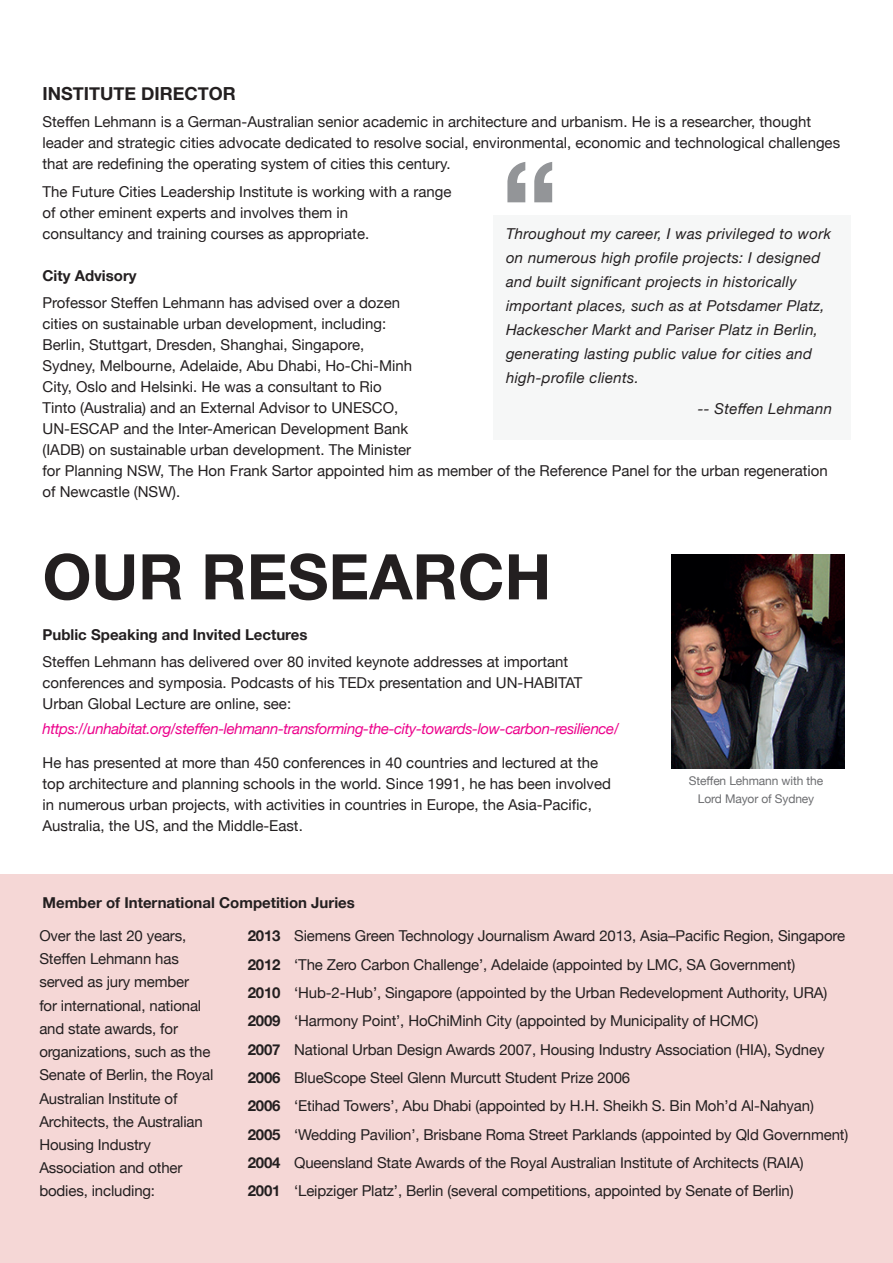
<style>
.page{position:relative;width:893px;height:1263px;background:#fff}
.page>*{position:absolute;margin:0;border:0;box-sizing:border-box;transform-origin:0 0}
.t1{font:700 63px "Helvetica Neue";color:#231f20}
.t2{font:700 18px "Helvetica Neue";color:#231f20}
.t3{font:15px/21px "Helvetica Neue";color:#231f20}
.t4{font:italic 15px/24px "Helvetica Neue";letter-spacing:.02em;color:#231f20}
.t5{font:italic 15px "Helvetica Neue";letter-spacing:-.025em;color:#ed028c}
.t6{font:700 15px "Helvetica Neue";color:#231f20}
.t7{font:12px/18px "Helvetica Neue";letter-spacing:-.01em;color:#6c6d70;text-align:center}
.s1{font-weight:700}
</style>
<div class="page">
<div style="left:0;top:874px;width:893px;height:389px;background:#f5d7d6"></div>
<div style="left:493px;top:215px;width:357px;height:224px;background:#f6f7f7"></div>
<svg style="left:507px;top:162px;width:45px;height:40px"></svg>
<img style="left:672px;top:554px;width:173px;height:214px">
<p class="t2" style="left:43px;top:79px;width:195px">INSTITUTE DIRECTOR</p>
<p class="t3" style="left:43px;top:112px;width:799px">Steffen Lehmann is a German-Australian senior academic in architecture and urbanism. He is a researcher, thought leader and strategic cities advocate dedicated to resolve social, environmental, economic and technological challenges that are redefining the operating system of cities this century.</p>
<p class="t3" style="left:43px;top:182px;width:410px">The Future Cities Leadership Institute is working with a range of other eminent experts and involves them in<br>consultancy and training courses as appropriate.</p>
<p class="t6" style="left:43px;top:264px;width:96px">City Advisory</p>
<p class="t3" style="left:43px;top:293px;width:787px">Professor Steffen Lehmann has advised over a dozen<br>cities on sustainable urban development, including:<br>Berlin, Stuttgart, Dresden, Shanghai, Singapore,<br>Sydney, Melbourne, Adelaide, Abu Dhabi, Ho-Chi-Minh<br>City, Oslo and Helsinki. He was a consultant to Rio<br>Tinto (Australia) and an External Advisor to UNESCO,<br>UN-ESCAP and the Inter-American Development Bank<br>(IADB) on sustainable urban development. The Minister<br>for Planning NSW, The Hon Frank Sartor appointed him as member of the Reference Panel for the urban regeneration of Newcastle (NSW).</p>
<p class="t4" style="left:506px;top:223px;width:326px">Throughout my career, I was privileged to work on numerous high profile projects: I designed and built significant projects in historically important places, such as at Potsdamer Platz, Hackescher Markt and Pariser Platz in Berlin, generating lasting public value for cities and high-profile clients.</p>
<p class="t4" style="left:698px;top:397px;width:136px">-- Steffen Lehmann</p>
<p class="t1" style="left:43px;top:527px;width:510px">OUR RESEARCH</p>
<p class="t6" style="left:43px;top:623px;width:266px">Public Speaking and Invited Lectures</p>
<p class="t3" style="left:43px;top:652px;width:541px">Steffen Lehmann has delivered over 80 invited keynote addresses at important conferences and symposia. Podcasts of his TEDx presentation and UN-HABITAT<br>Urban Global Lecture are online, see:</p>
<p class="t5" style="left:43px;top:718px;width:578px">https://unhabitat.org/steffen-lehmann-transforming-the-city-towards-low-carbon-resilience/</p>
<p class="t3" style="left:43px;top:753px;width:570px">He has presented at more than 450 conferences in 40 countries and lectured at the top architecture and planning schools in the world. Since 1991, he has been involved in numerous urban projects, with activities in countries in Europe, the Asia-Pacific, Australia, the US, and the Middle-East.</p>
<p class="t6" style="left:43px;top:890px;width:314px">Member of International Competition Juries</p>
<p class="t7" style="left:689px;top:773px;width:136px">Steffen Lehmann with the<br>Lord Mayor of Sydney</p>
<p class="t3" style="left:39px;top:925px;width:176px;line-height:23.2px">Over the last 20 years,<br>Steffen Lehmann has served as jury member<br>for international, national and state awards, for organizations, such as the<br>Senate of Berlin, the Royal<br>Australian Institute of<br>Architects, the Australian<br>Housing Industry<br>Association and other bodies, including:</p>
<p class="t3" style="left:248px;top:926px;width:599px"><span class="s1">2013</span> Siemens Green Technology Journalism Award 2013, Asia–Pacific Region, Singapore</p>
<p class="t3" style="left:248px;top:955px;width:549px"><span class="s1">2012</span> ‘The Zero Carbon Challenge’, Adelaide (appointed by LMC, SA Government)</p>
<p class="t3" style="left:248px;top:983px;width:581px"><span class="s1">2010</span> ‘Hub-2-Hub’, Singapore (appointed by the Urban Redevelopment Authority, URA)</p>
<p class="t3" style="left:248px;top:1011px;width:512px"><span class="s1">2009</span> ‘Harmony Point’, HoChiMinh City (appointed by Municipality of HCMC)</p>
<p class="t3" style="left:248px;top:1040px;width:578px"><span class="s1">2007</span> National Urban Design Awards 2007, Housing Industry Association (HIA), Sydney</p>
<p class="t3" style="left:248px;top:1068px;width:384px"><span class="s1">2006</span> BlueScope Steel Glenn Murcutt Student Prize 2006</p>
<p class="t3" style="left:248px;top:1096px;width:568px"><span class="s1">2006</span> ‘Etihad Towers’, Abu Dhabi (appointed by H.H. Sheikh S. Bin Moh’d Al-Nahyan)</p>
<p class="t3" style="left:248px;top:1125px;width:602px"><span class="s1">2005</span> ‘Wedding Pavilion’, Brisbane Roma Street Parklands (appointed by Qld Government)</p>
<p class="t3" style="left:248px;top:1153px;width:557px"><span class="s1">2004</span> Queensland State Awards of the Royal Australian Institute of Architects (RAIA)</p>
<p class="t3" style="left:248px;top:1181px;width:547px"><span class="s1">2001</span> ‘Leipziger Platz’, Berlin (several competitions, appointed by Senate of Berlin)</p>
</div>
